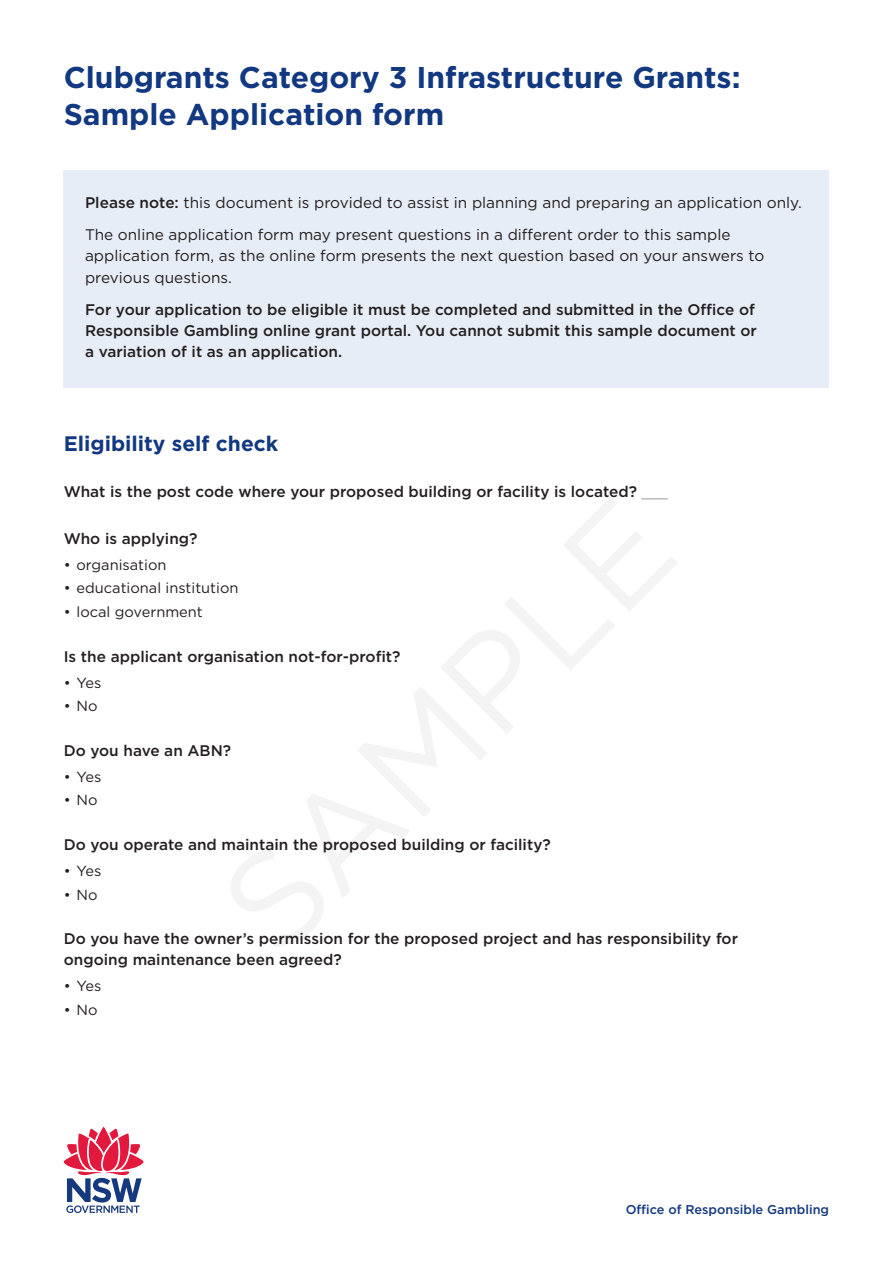
<style>
.page{position:relative;width:893px;height:1263px;background:#fff}
.page>*{position:absolute;margin:0;border:0;box-sizing:border-box;transform-origin:0 0}
.Inner_main_heading{font:700 30px/37.5px "Gotham";color:#113880}
.Sub_heading{font:700 21px "Gotham";color:#113880}
.Form_question{font:500 15.3px/21px "Gotham";color:#231f20}
.Intro_paragraph{font:15.3px/21.3px "Gotham";color:#231f20}
.Intro_paragraph-2{font:500 15.3px/21.3px "Gotham";color:#231f20}
.t1{font:14.7px "Gotham";color:#231f20}
.t2{font:500 12.75px "Gotham";color:#113880}
.s1{font-weight:500}
.s2{font-weight:400;font-size:14.7px;color:#939598}
</style>
<div class="page">
<svg style="left:64px;top:1127px;width:79px;height:86px"></svg>
<div style="left:64px;top:170px;width:765px;height:217px;background:#e6edf6"></div>
<p class="Inner_main_heading" style="left:64px;top:58px;width:678px">Clubgrants Category 3 Infrastructure Grants:<br>Sample Application form</p>
<p class="Intro_paragraph" style="left:85px;top:192px;width:718px"><span class="s1">Please note:</span> this document is provided to assist in planning and preparing an application only.</p>
<p class="Intro_paragraph" style="left:85px;top:224px;width:681px">The online application form may present questions in a different order to this sample application form, as the online form presents the next question based on your answers to previous questions.</p>
<p class="Intro_paragraph-2" style="left:85px;top:298px;width:673px">For your application to be eligible it must be completed and submitted in the Office of<br>Responsible Gambling online grant portal. You cannot submit this sample document or a variation of it as an application.</p>
<p class="Sub_heading" style="left:64px;top:429px;width:216px">Eligibility self check</p>
<p class="Form_question" style="left:64px;top:481px;width:605px">What is the post code where your proposed building or facility is located? <span class="s2">___</span></p>
<p class="Form_question" style="left:64px;top:527px;width:135px">Who is applying?</p>
<p class="t1" style="left:64px;top:555px;width:104px">• organisation</p>
<p class="t1" style="left:64px;top:579px;width:176px">• educational institution</p>
<p class="t1" style="left:64px;top:602px;width:140px">• local government</p>
<p class="Form_question" style="left:64px;top:645px;width:338px">Is the applicant organisation not-for-profit?</p>
<p class="t1" style="left:64px;top:673px;width:39px">• Yes</p>
<p class="t1" style="left:64px;top:697px;width:35px">• No</p>
<p class="Form_question" style="left:64px;top:740px;width:169px">Do you have an ABN?</p>
<p class="t1" style="left:64px;top:767px;width:39px">• Yes</p>
<p class="t1" style="left:64px;top:791px;width:35px">• No</p>
<p class="Form_question" style="left:64px;top:834px;width:488px">Do you operate and maintain the proposed building or facility?</p>
<p class="t1" style="left:64px;top:861px;width:39px">• Yes</p>
<p class="t1" style="left:64px;top:885px;width:35px">• No</p>
<p class="Form_question" style="left:64px;top:928px;width:676px">Do you have the owner’s permission for the proposed project and has responsibility for ongoing maintenance been agreed?</p>
<p class="t1" style="left:64px;top:976px;width:39px">• Yes</p>
<p class="t1" style="left:64px;top:1000px;width:35px">• No</p>
<p class="t2" style="left:626px;top:1201px;width:205px">Office of Responsible Gambling</p>
</div>
